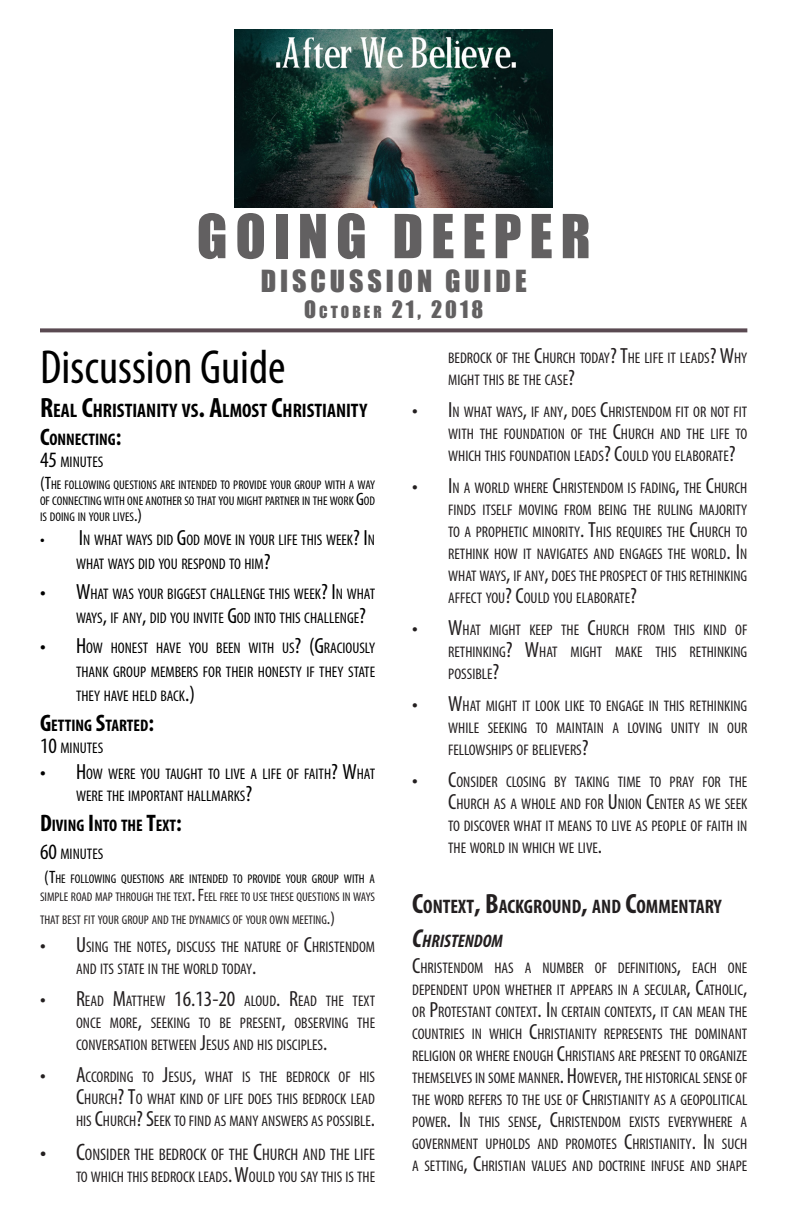
<style>
.page{position:relative;width:792px;height:1224px;background:#fff}
.page>*{position:absolute;margin:0;border:0;box-sizing:border-box;transform-origin:0 0}
.t1{font:56px "Impact";letter-spacing:.14em;color:#626061}
.t2{font:condensed 48px "Myriad Pro";color:#000}
.t3{font:28px "Impact";letter-spacing:.14em;color:#626061}
.t4{font:22px "Impact";letter-spacing:.14em;color:#626061}
.t5{font:700 condensed 19.6px "Myriad Pro";color:#000}
.t6{font:700 condensed 19.6px "Myriad Pro";color:#231f20}
.t7{font:italic 700 condensed 18.2px "Myriad Pro";color:#231f20}
.t8{font:700 condensed 16.8px "Myriad Pro";color:#000}
.t9{font:condensed 16.8px "Myriad Pro";color:#231f20}
.t10{font:condensed 15.4px/22px "Myriad Pro";color:#231f20;text-align:justify}
.t11{font:condensed 15.4px/24px "Myriad Pro";color:#000}
.t12{font:condensed 12.6px/18px "Myriad Pro";color:#231f20;text-align:center}
.t13{font:condensed 12.6px/16px "Myriad Pro";color:#000;text-align:justify}
.s1{font-size:15.4px}
.s2{font-size:28px}
.s3{font-size:24px}
.s4{font-size:22px}
.s5{font-size:18px}
.s6{font-size:18px;color:#000}
.s7{color:#000}
.s8{font-size:26px}
</style>
<div class="page">
<svg style="left:40px;top:328px;width:707px;height:4px;background:#6a5b63"></svg>
<img style="left:235px;top:29px;width:317px;height:179px">
<p class="t1" style="left:197px;top:193px;width:395px">GOING DEEPER</p>
<p class="t3" style="left:261px;top:259px;width:267px">DISCUSSION GUIDE</p>
<p class="t4" style="left:304px;top:292px;width:181px">O<span class="s1">CTOBER</span> 21, 2018</p>
<p class="t2" style="left:40px;top:338px;width:247px">Discussion Guide</p>
<p class="t5" style="left:40px;top:398px;width:329px"><span class="s2">R</span>EAL <span class="s2">C</span>HRISTIANITY VS<span class="s2">. A</span>LMOST <span class="s2">C</span>HRISTIANITY</p>
<p class="t8" style="left:40px;top:429px;width:83px"><span class="s3">C</span>ONNECTING<span class="s3">:</span></p>
<p class="t11" style="left:40px;top:450px;width:65px"><span class="s4">45</span> MINUTES</p>
<p class="t13" style="left:40px;top:477px;width:337px"><span class="s5">(</span><span class="s5">T</span>HE FOLLOWING QUESTIONS ARE INTENDED TO PROVIDE YOUR GROUP WITH A WAY OF CONNECTING WITH ONE ANOTHER SO THAT YOU MIGHT PARTNER IN THE WORK <span class="s5">G</span>OD IS DOING IN YOUR LIVES<span class="s5">.)</span></p>
<p class="t11" style="left:76px;top:528px;width:301px;text-indent:-36px"><span class="s5">•</span> <span class="s4">I</span> N WHAT WAYS DID <span class="s4">G</span>OD MOVE IN YOUR LIFE THIS WEEK<span class="s4">? I</span> N<br>WHAT WAYS DID YOU RESPOND TO HIM<span class="s4">?</span></p>
<p class="t11" style="left:76px;top:582px;width:301px;text-indent:-36px"><span class="s4">• W</span>HAT WAS YOUR BIGGEST CHALLENGE THIS WEEK<span class="s4">? I</span> N WHAT<br>WAYS<span class="s4">,</span> IF ANY<span class="s4">,</span> DID YOU INVITE <span class="s4">G</span>OD INTO THIS CHALLENGE<span class="s4">?</span></p>
<p class="t11" style="left:76px;top:636px;width:301px;text-align:justify;text-indent:-36px"><span class="s4">• H</span> OW HONEST HAVE YOU BEEN WITH US<span class="s4">? (G</span>RACIOUSLY THANK GROUP MEMBERS FOR THEIR HONESTY IF THEY STATE THEY HAVE HELD BACK<span class="s4">.)</span></p>
<p class="t8" style="left:40px;top:715px;width:116px"><span class="s3">G</span>ETTING <span class="s3">S</span>TARTED<span class="s3">:</span></p>
<p class="t11" style="left:40px;top:736px;width:65px"><span class="s4">10</span> MINUTES</p>
<p class="t11" style="left:76px;top:763px;width:301px;line-height:22px;text-indent:-36px"><span class="s4">• H</span> OW WERE YOU TAUGHT TO LIVE A LIFE OF FAITH<span class="s4">? W</span>HAT<br>WERE THE IMPORTANT HALLMARKS<span class="s4">?</span></p>
<p class="t8" style="left:40px;top:815px;width:143px"><span class="s3">D</span>IVING <span class="s3">I</span> NTO THE <span class="s3">T</span>EXT<span class="s3">:</span></p>
<p class="t11" style="left:40px;top:842px;width:65px"><span class="s4">60</span> MINUTES</p>
<p class="t12" style="left:40px;top:870px;width:337px"><span class="s6">(T</span><span class="s7">HE FOLLOWING QUESTIONS ARE INTENDED TO PROVIDE YOUR GROUP WITH A<br></span>SIMPLE ROAD MAP THROUGH THE TEXT<span class="s5">. F</span>EEL FREE TO USE THESE QUESTIONS IN WAYS</p>
<p class="t12" style="left:40px;top:911px;width:296px">THAT BEST FIT YOUR GROUP AND THE DYNAMICS OF YOUR OWN MEETING<span class="s5">.)</span></p>
<p class="t10" style="left:76px;top:936px;width:301px;text-indent:-36px"><span class="s4">• U</span>SING THE NOTES<span class="s4">,</span> DISCUSS THE NATURE OF <span class="s4">C</span>HRISTENDOM<br>AND ITS STATE IN THE WORLD TODAY<span class="s4">.</span></p>
<p class="t10" style="left:76px;top:990px;width:301px;text-indent:-36px"><span class="s4">• R</span>EAD <span class="s4">M</span>ATTHEW <span class="s4">16.13-20</span> ALOUD<span class="s4">. R</span>EAD THE TEXT ONCE MORE<span class="s4">,</span> SEEKING TO BE PRESENT<span class="s4">,</span> OBSERVING THE CONVERSATION BETWEEN <span class="s4">J</span>ESUS AND HIS DISCIPLES<span class="s4">.</span></p>
<p class="t10" style="left:76px;top:1066px;width:301px;text-indent:-36px"><span class="s4">• A</span>CCORDING TO <span class="s4">J</span>ESUS<span class="s4">,</span> WHAT IS THE BEDROCK OF HIS <span class="s4">C</span>HURCH<span class="s4">? T</span>O WHAT KIND OF LIFE DOES THIS BEDROCK LEAD HIS <span class="s4">C</span>HURCH<span class="s4">? S</span>EEK TO FIND AS MANY ANSWERS AS POSSIBLE<span class="s4">.</span></p>
<p class="t9" style="left:40px;top:1144px;width:337px"><span class="s3">• C</span>ONSIDER THE BEDROCK OF THE <span class="s3">C</span>HURCH AND THE LIFE</p>
<p class="t10" style="left:76px;top:1166px;width:301px">TO WHICH THIS BEDROCK LEADS<span class="s4">. W</span>OULD YOU SAY THIS IS THE</p>
<p class="t10" style="left:448px;top:347px;width:301px">BEDROCK OF THE <span class="s4">C</span>HURCH TODAY<span class="s4">? T</span>HE LIFE IT LEADS<span class="s4">? W</span>HY<br>MIGHT THIS BE THE CASE<span class="s4">?</span></p>
<p class="t10" style="left:448px;top:401px;width:301px;text-indent:-36px"><span class="s4">• I</span> N WHAT WAYS<span class="s4">,</span> IF ANY<span class="s4">,</span> DOES <span class="s4">C</span>HRISTENDOM FIT OR NOT FIT WITH THE FOUNDATION OF THE <span class="s4">C</span>HURCH AND THE LIFE TO WHICH THIS FOUNDATION LEADS<span class="s4">? C</span>OULD YOU ELABORATE<span class="s4">?</span></p>
<p class="t10" style="left:448px;top:477px;width:301px;text-indent:-36px"><span class="s4">• I</span> N A WORLD WHERE <span class="s4">C</span>HRISTENDOM IS FADING<span class="s4">,</span> THE <span class="s4">C</span>HURCH FINDS ITSELF MOVING FROM BEING THE RULING MAJORITY TO A PROPHETIC MINORITY<span class="s4">. T</span>HIS REQUIRES THE <span class="s4">C</span>HURCH TO RETHINK HOW IT NAVIGATES AND ENGAGES THE WORLD<span class="s4">. I</span> N WHAT WAYS<span class="s4">,</span> IF ANY<span class="s4">,</span> DOES THE PROSPECT OF THIS RETHINKING AFFECT YOU<span class="s4">? C</span>OULD YOU ELABORATE<span class="s4">?</span></p>
<p class="t10" style="left:448px;top:619px;width:301px;text-indent:-36px"><span class="s4">• W</span>HAT MIGHT KEEP THE <span class="s4">C</span>HURCH FROM THIS KIND OF RETHINKING<span class="s4">? W</span>HAT MIGHT MAKE THIS RETHINKING POSSIBLE<span class="s4">?</span></p>
<p class="t10" style="left:448px;top:695px;width:301px;text-indent:-36px"><span class="s4">• W</span>HAT MIGHT IT LOOK LIKE TO ENGAGE IN THIS RETHINKING WHILE SEEKING TO MAINTAIN A LOVING UNITY IN OUR FELLOWSHIPS OF BELIEVERS<span class="s4">?</span></p>
<p class="t10" style="left:448px;top:771px;width:301px;text-indent:-36px"><span class="s4">• C</span>ONSIDER CLOSING BY TAKING TIME TO PRAY FOR THE <span class="s4">C</span>HURCH AS A WHOLE AND FOR <span class="s4">U</span> NION <span class="s4">C</span>ENTER AS WE SEEK TO DISCOVER WHAT IT MEANS TO LIVE AS PEOPLE OF FAITH IN THE WORLD IN WHICH WE LIVE<span class="s4">.</span></p>
<p class="t6" style="left:412px;top:895px;width:311px"><span class="s2">C</span>ONTEXT<span class="s2">, B</span>ACKGROUND<span class="s2">,</span> AND <span class="s2">C</span>OMMENTARY</p>
<p class="t7" style="left:412px;top:930px;width:92px"><span class="s8">C</span>HRISTENDOM</p>
<p class="t10" style="left:412px;top:957px;width:337px"><span class="s4">C</span>HRISTENDOM HAS A NUMBER OF DEFINITIONS<span class="s4">,</span> EACH ONE DEPENDENT UPON WHETHER IT APPEARS IN A SECULAR<span class="s4">, C</span>ATHOLIC<span class="s4">, </span>OR <span class="s4">P</span>ROTESTANT CONTEXT<span class="s4">. I</span> N CERTAIN CONTEXTS<span class="s4">,</span> IT CAN MEAN THE COUNTRIES IN WHICH <span class="s4">C</span>HRISTIANITY REPRESENTS THE DOMINANT RELIGION OR WHERE ENOUGH <span class="s4">C</span>HRISTIANS ARE PRESENT TO ORGANIZE THEMSELVES IN SOME MANNER<span class="s4">. H</span> OWEVER<span class="s4">,</span> THE HISTORICAL SENSE OF THE WORD REFERS TO THE USE OF <span class="s4">C</span>HRISTIANITY AS A GEOPOLITICAL POWER<span class="s4">. I</span> N THIS SENSE<span class="s4">, C</span>HRISTENDOM EXISTS EVERYWHERE A GOVERNMENT UPHOLDS AND PROMOTES <span class="s4">C</span>HRISTIANITY<span class="s4">. I</span> N SUCH A SETTING<span class="s4">, C</span>HRISTIAN VALUES AND DOCTRINE INFUSE AND SHAPE</p>
</div>
